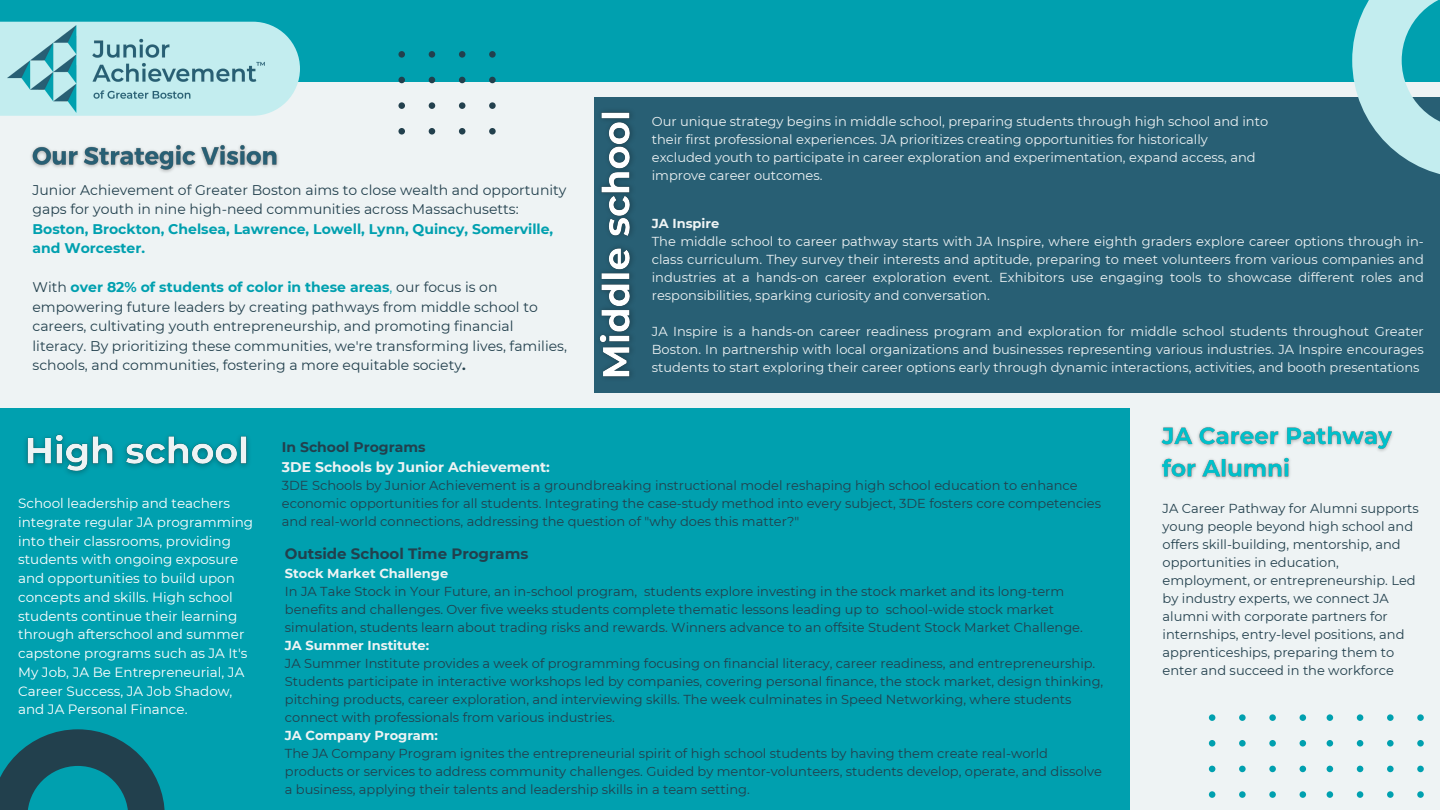
<style>
.page{position:relative;width:1440px;height:810px;background:#eef3f4}
.page>*{position:absolute;margin:0;border:0;box-sizing:border-box;transform-origin:0 0}
.t1{font:700 15px "Montserrat";color:#22404d}
.t2{font:14px/19.5px "Montserrat";color:#22404d}
.t3{font:700 14px "Montserrat";color:#eef3f4}
.t4{font:700 14px "Montserrat";color:#22404d}
.t5{font:13.5px/18.8px "Montserrat";color:#fff}
.t6{font:13px/18px "Montserrat";color:#22404d}
.t7{font:13px/18px "Montserrat";color:#eef3f4;text-align:justify}
.t8{font:700 13px "Montserrat";color:#eef3f4}
.s1{font-weight:700;color:#00a0af}
.s2{color:#00a0af}
.s3{font-weight:700}
</style>
<div class="page">
<div style="left:0;top:0;width:1440px;height:81px;background:#00a0af"></div>
<svg style="left:398px;top:51px;width:98px;height:83px"></svg>
<div style="left:594px;top:97px;width:846px;height:296px;background:#285f74"></div>
<svg style="left:1352px;top:0;width:88px;height:174px"></svg>
<svg style="left:0;top:22px;width:300px;height:94px"></svg>
<img style="left:7px;top:25px;width:263px;height:87px">
<div style="left:0;top:408px;width:1130px;height:402px;background:#00a0af"></div>
<svg style="left:0;top:729px;width:165px;height:81px"></svg>
<img style="left:31px;top:144px;width:247px;height:29px">
<img style="left:599px;top:111px;width:34px;height:267px">
<img style="left:25px;top:434px;width:224px;height:41px">
<img style="left:1161px;top:426px;width:232px;height:53px">
<svg style="left:1327px;top:714px;width:97px;height:84px"></svg>
<svg style="left:1209px;top:714px;width:97px;height:84px"></svg>
<p class="t2" style="left:33px;top:180px;width:536px">Junior Achievement of Greater Boston aims to close wealth and opportunity gaps for youth in nine high-need communities across Massachusetts:<br><span class="s1">Boston, Brockton, Chelsea, Lawrence, Lowell, Lynn, Quincy, Somerville, and Worcester.</span></p>
<p class="t2" style="left:33px;top:277px;width:536px">With <span class="s1">over 82% of students of color in these areas</span><span class="s2">,</span> our focus is on empowering future leaders by creating pathways from middle school to careers, cultivating youth entrepreneurship, and promoting financial literacy. By prioritizing these communities, we're transforming lives, families, schools, and communities, fostering a more equitable society<span class="s3">.</span></p>
<p class="t7" style="left:652px;top:112px;width:618px;text-align:left">Our unique strategy begins in middle school, preparing students through high school and into their first professional experiences. JA prioritizes creating opportunities for historically excluded youth to participate in career exploration and experimentation, expand access, and improve career outcomes.</p>
<p class="t8" style="left:652px;top:215px;width:69px">JA Inspire</p>
<p class="t7" style="left:652px;top:232px;width:773px">The middle school to career pathway starts with JA Inspire, where eighth graders explore career options through in&shy;class curriculum. They survey their interests and aptitude, preparing to meet volunteers from various companies and industries at a hands-on career exploration event. Exhibitors use engaging tools to showcase different roles and responsibilities, sparking curiosity and conversation.</p>
<p class="t7" style="left:652px;top:322px;width:773px">JA Inspire is a hands-on career readiness program and exploration for middle school students throughout Greater Boston. In partnership with local organizations and businesses representing various industries. JA Inspire encourages students to start exploring their career options early through dynamic interactions, activities, and booth presentations</p>
<p class="t5" style="left:18px;top:494px;width:237px">School leadership and teachers integrate regular JA programming into their classrooms, providing students with ongoing exposure and opportunities to build upon concepts and skills. High school students continue their learning through afterschool and summer capstone programs such as JA It's<br>My Job, JA Be Entrepreneurial, JA<br>Career Success, JA Job Shadow, and JA Personal Finance.</p>
<p class="t4" style="left:282px;top:439px;width:145px">In School Programs</p>
<p class="t3" style="left:282px;top:458px;width:270px">3DE Schools by Junior Achievement:</p>
<p class="t6" style="left:282px;top:476px;width:821px">3DE Schools by Junior Achievement is a groundbreaking instructional model reshaping high school education to enhance economic opportunities for all students. Integrating the case-study method into every subject, 3DE fosters core competencies and real-world connections, addressing the question of "why does this matter?"</p>
<p class="t1" style="left:285px;top:545px;width:245px">Outside School Time Programs</p>
<p class="t8" style="left:285px;top:565px;width:165px">Stock Market Challenge</p>
<p class="t6" style="left:285px;top:582px;width:800px">In JA Take Stock in Your Future, an in-school program, students explore investing in the stock market and its long-term benefits and challenges. Over five weeks students complete thematic lessons leading up to school-wide stock market simulation, students learn about trading risks and rewards. Winners advance to an offsite Student Stock Market Challenge.</p>
<p class="t8" style="left:285px;top:637px;width:146px">JA Summer Institute:</p>
<p class="t6" style="left:285px;top:654px;width:820px">JA Summer Institute provides a week of programming focusing on financial literacy, career readiness, and entrepreneurship.<br>Students participate in interactive workshops led by companies, covering personal finance, the stock market, design thinking, pitching products, career exploration, and interviewing skills. The week culminates in Speed Networking, where students connect with professionals from various industries.</p>
<p class="t8" style="left:285px;top:727px;width:155px">JA Company Program:</p>
<p class="t6" style="left:285px;top:744px;width:819px">The JA Company Program ignites the entrepreneurial spirit of high school students by having them create real-world products or services to address community challenges. Guided by mentor-volunteers, students develop, operate, and dissolve a business, applying their talents and leadership skills in a team setting.</p>
<p class="t6" style="left:1163px;top:500px;width:258px">JA Career Pathway for Alumni supports young people beyond high school and offers skill-building, mentorship, and opportunities in education, employment, or entrepreneurship. Led by industry experts, we connect JA alumni with corporate partners for internships, entry-level positions, and apprenticeships, preparing them to enter and succeed in the workforce</p>
</div>
